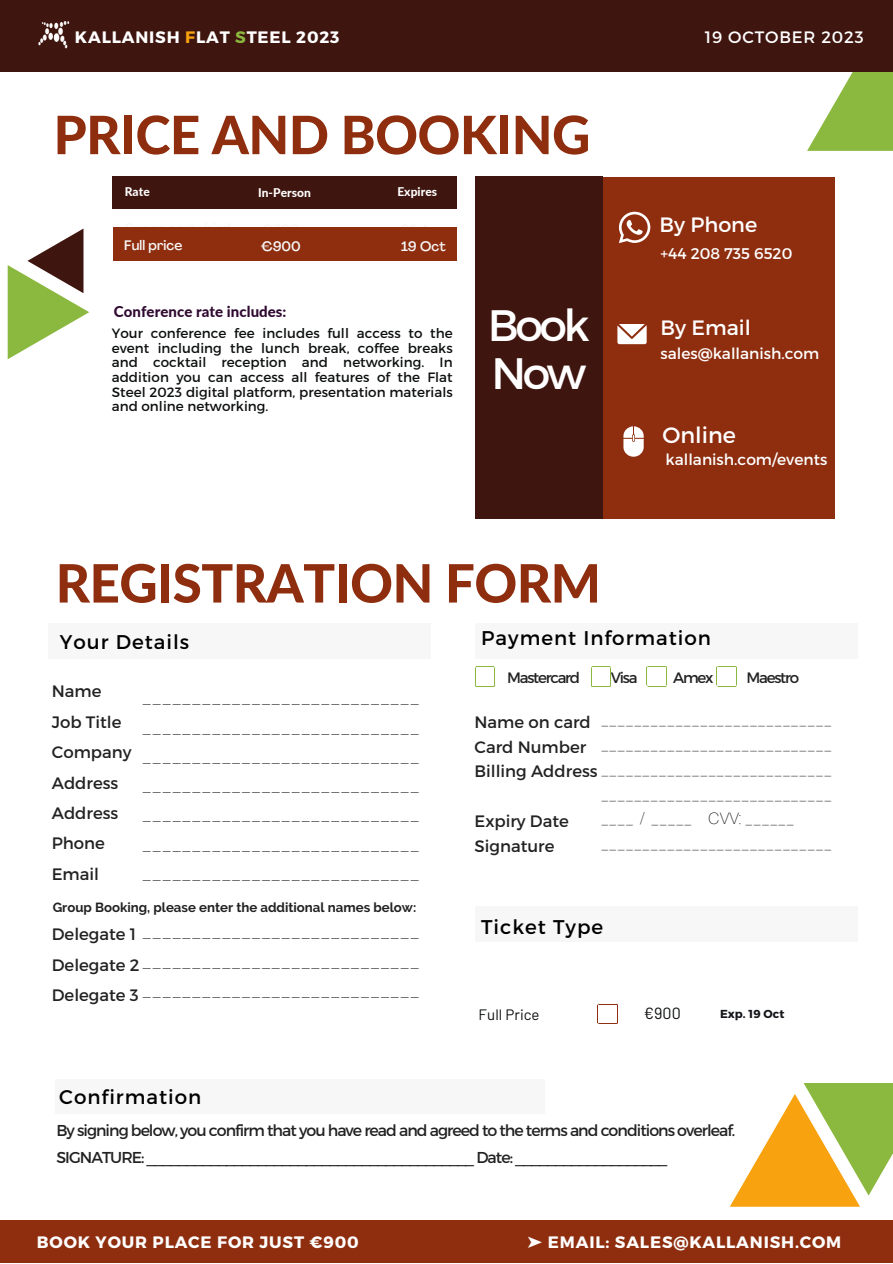
<style>
.page{position:relative;width:893px;height:1264px;background:#fff}
.page>*{position:absolute;margin:0;border:0;box-sizing:border-box;transform-origin:0 0}
.t1{font:800 52.95px "Lato";letter-spacing:-.01em;color:#8e2e0f}
.t2{font:43.95px/48.3px "Montserrat";letter-spacing:-.08em;color:#fff}
.t3{font:22.2px "Montserrat";color:#fff}
.t4{font:20.7px "Montserrat";color:#fff}
.t5{font:100 19.8px "Aileron";color:#222}
.t6{font:19.8px "Montserrat";letter-spacing:.05em;color:#000}
.t7{font:100 16.5px "Aileron";color:#222}
.t8{font:16.5px "Montserrat";color:#222}
.t9{font:700 16.5px "Montserrat";letter-spacing:.05em;color:#fff}
.t10{font:16.5px "Montserrat";letter-spacing:.05em;color:#fff}
.t11{font:16.05px "Barlow";color:#0d100f}
.t12{font:15.75px "Montserrat";letter-spacing:-.06em;color:#222}
.t13{font:15.45px "Montserrat";color:#fff}
.t14{font:15px "Montserrat";letter-spacing:-.08em;color:#222}
.t15{font:800 15px "Lato";letter-spacing:.005em;color:#2f0930}
.t16{font:15px "Barlow";letter-spacing:.005em;color:#0d100f}
.t17{font:500 13.65px "Agrandir";letter-spacing:.005em;color:#f7f7f7}
.t18{font:13.5px/14.5px "Montserrat";letter-spacing:.005em;color:#0d100f;text-align:justify}
.t19{font:500 13.5px "Agrandir";letter-spacing:.005em;color:#f7f7f7}
.t20{font:700 13.2px "Raleway";color:#222}
.t21{font:800 12px "Lato";letter-spacing:.005em;color:#fff}
.t22{font:700 11.55px "Montserrat";letter-spacing:.005em;color:#14161a}
.s1{color:#f9a20f}
.s2{color:#8bb83e}
.s3{font-family:"Free Serif";font-weight:400}
</style>
<div class="page">
<svg style="left:807px;top:72px;width:85px;height:79px;fill:#8bb83e"></svg>
<div style="left:0;top:0;width:892px;height:72px;background:#3f150f"></div>
<div style="left:48px;top:624px;width:382px;height:34px;background:#f7f7f7"></div>
<div style="left:475px;top:624px;width:382px;height:34px;background:#f7f7f7"></div>
<svg style="left:475px;top:666px;width:20px;height:21px"></svg>
<svg style="left:646px;top:666px;width:21px;height:21px"></svg>
<svg style="left:590px;top:666px;width:21px;height:21px"></svg>
<svg style="left:716px;top:666px;width:21px;height:21px"></svg>
<svg style="left:8px;top:228px;width:81px;height:131px"></svg>
<div style="left:0;top:1219px;width:892px;height:43px;background:#8e2e0f"></div>
<svg style="left:730px;top:1083px;width:162px;height:123px"></svg>
<div style="left:475px;top:906px;width:382px;height:35px;background:#f7f7f7"></div>
<div style="left:602px;top:177px;width:232px;height:341px;background:#8e2e0f"></div>
<div style="left:475px;top:199px;width:127px;height:299px;background:#3f150f"></div>
<div style="left:475px;top:177px;width:127px;height:22px;background:#3f150f"></div>
<div style="left:475px;top:498px;width:127px;height:20px;background:#3f150f"></div>
<svg style="left:619px;top:212px;width:31px;height:31px"></svg>
<svg style="left:617px;top:324px;width:29px;height:20px"></svg>
<svg style="left:623px;top:426px;width:20px;height:30px"></svg>
<img style="left:38px;top:21px;width:32px;height:27px">
<div style="left:56px;top:1079px;width:489px;height:34px;background:#f7f7f7"></div>
<div style="left:113px;top:177px;width:344px;height:31px;background:#3f150f"></div>
<div style="left:113px;top:228px;width:344px;height:32px;background:#8e2e0f"></div>
<svg style="left:597px;top:1003px;width:21px;height:21px"></svg>
<p class="t9" style="left:75px;top:27px;width:266px">KALLANISH <span class="s1">F</span>LAT <span class="s2">S</span>TEEL 2023</p>
<p class="t1" style="left:54px;top:102px;width:538px">PRICE AND BOOKING</p>
<p class="t21" style="left:125px;top:184px;width:27px">Rate</p>
<p class="t21" style="left:258px;top:185px;width:54px">In-Person</p>
<p class="t21" style="left:397px;top:185px;width:41px">Expires</p>
<p class="t17" style="left:124px;top:239px;width:60px">Full price</p>
<p class="t19" style="left:261px;top:241px;width:42px">€900</p>
<p class="t19" style="left:401px;top:241px;width:46px">19 Oct</p>
<p class="t15" style="left:114px;top:302px;width:174px">Conference rate includes:</p>
<p class="t18" style="left:112px;top:325px;width:342px">Your conference fee includes full access to the event including the lunch break, coffee breaks and cocktail reception and networking. In addition you can access all features of the Flat Steel 2023 digital platform, presentation materials and online networking.</p>
<p class="t2" style="left:488px;top:298px;width:103px">Book<br>Now</p>
<p class="t1" style="left:56px;top:550px;width:546px">REGISTRATION FORM</p>
<p class="t10" style="left:705px;top:27px;width:160px">19 OCTOBER 2023</p>
<p class="t4" style="left:659px;top:211px;width:99px">By Phone</p>
<p class="t13" style="left:660px;top:244px;width:133px">+44 208 735 6520</p>
<p class="t4" style="left:660px;top:314px;width:92px">By Email</p>
<p class="t13" style="left:660px;top:344px;width:160px">sales@kallanish.com</p>
<p class="t3" style="left:662px;top:420px;width:75px">Online</p>
<p class="t13" style="left:665px;top:449px;width:163px">kallanish.com/events</p>
<p class="t6" style="left:60px;top:629px;width:131px">Your Details</p>
<p class="t6" style="left:481px;top:624px;width:231px">Payment Information</p>
<p class="t14" style="left:507px;top:668px;width:74px">Mastercard</p>
<p class="t14" style="left:610px;top:668px;width:28px">Visa</p>
<p class="t14" style="left:673px;top:668px;width:42px">Amex</p>
<p class="t14" style="left:746px;top:668px;width:54px">Maestro</p>
<p class="t8" style="left:474px;top:711px;width:118px">Name on card</p>
<p class="t8" style="left:474px;top:736px;width:113px">Card Number</p>
<p class="t8" style="left:474px;top:760px;width:124px">Billing Address</p>
<p class="t8" style="left:474px;top:810px;width:96px">Expiry Date</p>
<p class="t8" style="left:474px;top:835px;width:81px">Signature</p>
<p class="t8" style="left:52px;top:681px;width:51px">Name</p>
<p class="t8" style="left:52px;top:711px;width:71px">Job Title</p>
<p class="t8" style="left:52px;top:741px;width:81px">Company</p>
<p class="t8" style="left:52px;top:772px;width:68px">Address</p>
<p class="t8" style="left:52px;top:802px;width:68px">Address</p>
<p class="t8" style="left:52px;top:832px;width:55px">Phone</p>
<p class="t8" style="left:52px;top:863px;width:49px">Email</p>
<p class="t5" style="left:142px;top:684px;width:279px">____________________________</p>
<p class="t7" style="left:600px;top:709px;width:233px">____________________________</p>
<p class="t7" style="left:600px;top:734px;width:233px">____________________________</p>
<p class="t7" style="left:600px;top:759px;width:233px">____________________________</p>
<p class="t7" style="left:600px;top:783px;width:233px">____________________________</p>
<p class="t7" style="left:600px;top:808px;width:195px">____ / _____ CVV: ______</p>
<p class="t7" style="left:600px;top:833px;width:233px">____________________________</p>
<p class="t5" style="left:142px;top:742px;width:279px">____________________________</p>
<p class="t5" style="left:142px;top:772px;width:279px">____________________________</p>
<p class="t5" style="left:142px;top:801px;width:279px">____________________________</p>
<p class="t5" style="left:142px;top:859px;width:279px">____________________________</p>
<p class="t20" style="left:53px;top:899px;width:365px">Group Booking, please enter the additional names below:</p>
<p class="t8" style="left:52px;top:923px;width:86px">Delegate 1</p>
<p class="t8" style="left:52px;top:954px;width:89px">Delegate 2</p>
<p class="t8" style="left:52px;top:984px;width:88px">Delegate 3</p>
<p class="t5" style="left:142px;top:918px;width:279px">____________________________</p>
<p class="t6" style="left:59px;top:1083px;width:143px">Confirmation</p>
<p class="t6" style="left:481px;top:913px;width:123px">Ticket Type</p>
<p class="t16" style="left:478px;top:1004px;width:63px">Full Price</p>
<p class="t11" style="left:643px;top:1003px;width:39px">€900</p>
<p class="t22" style="left:720px;top:1006px;width:66px">Exp. 19 Oct</p>
<p class="t12" style="left:56px;top:1119px;width:680px">By signing below, you confirm that you have read and agreed to the terms and conditions overleaf.</p>
<p class="t12" style="left:56px;top:1147px;width:612px">SIGNATURE: _________________________________________ Date: ___________________</p>
<p class="t9" style="left:37px;top:1230px;width:323px">BOOK YOUR PLACE FOR JUST €900</p>
<p class="t9" style="left:527px;top:1230px;width:315px"><span class="s3">➤</span> EMAIL: SALES@KALLANISH.COM</p>
</div>
